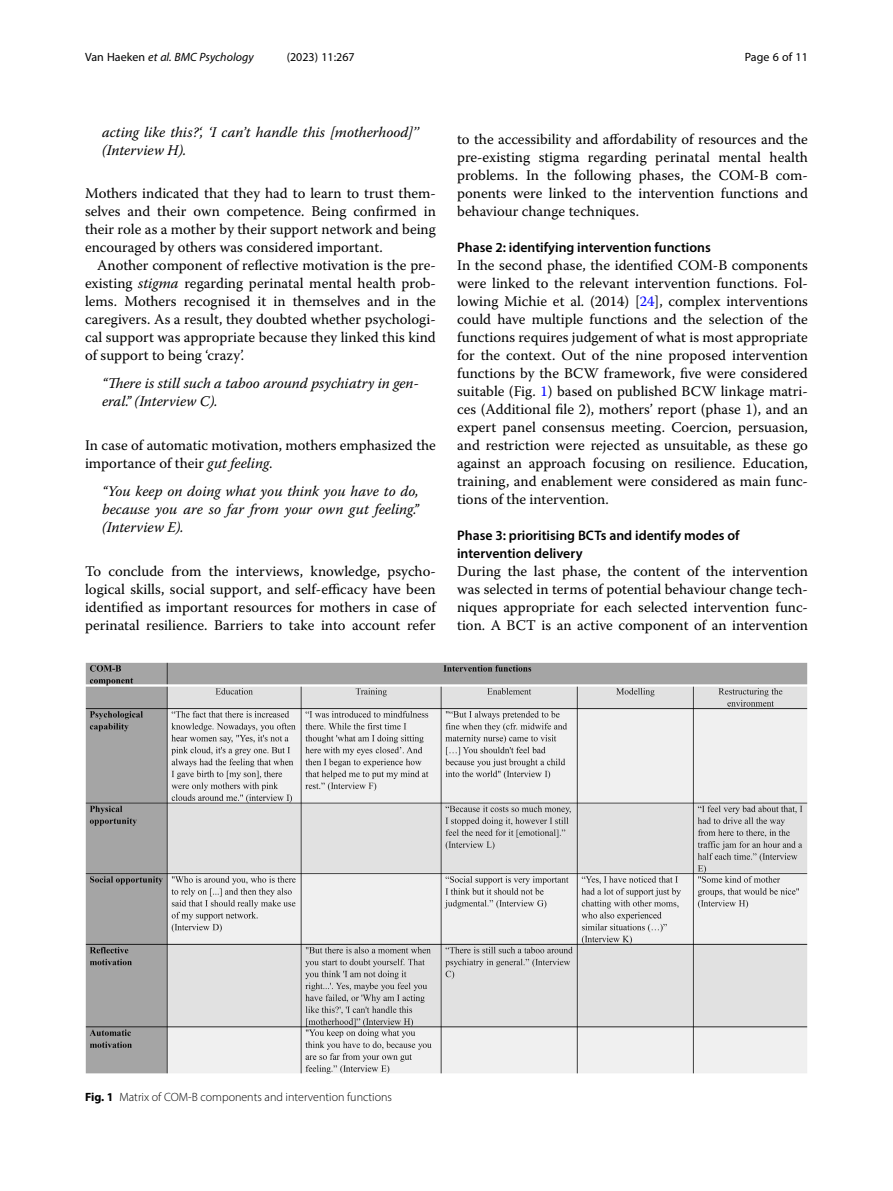
<style>
.page{position:relative;width:893px;height:1191px;background:#fff}
.page>*{position:absolute;margin:0;border:0;box-sizing:border-box;transform-origin:0 0}
.Body_Text{font:14.7px/18px "Warnock Pro";color:#000;text-align:justify}
.Body_Text_Indent{font:14.7px/18px "Warnock Pro";color:#000;text-align:justify}
.Block_Quote{font:italic 14.7px/18px "Warnock Pro";color:#000}
.Head_2{font:600 13.8px/18px "Myriad Pro";color:#000}
.Figure_Caption{font:300 12px "Myriad Pro";color:#000}
.t1{font:italic 12px "Myriad Pro";color:#000}
.t2{font:12px "Myriad Pro";color:#000}
.s1{font-style:normal}
.s2{font-style:italic}
.s3{color:#00f}
.s4{font-weight:700}
</style>
<div class="page">
<img style="left:85px;top:662px;width:723px;height:412px">
<p class="t1" style="left:85px;top:50px;width:170px"><span class="s1">Van Haeken</span> et al. BMC Psychology</p>
<p class="t2" style="left:287px;top:50px;width:70px">(2023) 11:267</p>
<p class="t2" style="left:745px;top:50px;width:65px">Page 6 of 11</p>
<p class="Block_Quote" style="left:102px;top:123px;width:318px">acting like this?‘, ‘I can’t handle this [motherhood]’’ (Interview H).</p>
<p class="Body_Text" style="left:85px;top:184px;width:352px">Mothers indicated that they had to learn to trust them&shy;selves and their own competence. Being confirmed in their role as a mother by their support network and being encouraged by others was considered important.</p>
<p class="Body_Text_Indent" style="left:85px;top:256px;width:352px;text-indent:12px">Another component of reflective motivation is the pre&shy;existing <span class="s2">stigma</span> regarding perinatal mental health prob&shy;lems. Mothers recognised it in themselves and in the caregivers. As a result, they doubted whether psychologi&shy;cal support was appropriate because they linked this kind of support to being ‘crazy’.</p>
<p class="Block_Quote" style="left:102px;top:373px;width:318px">“There is still such a taboo around psychiatry in gen&shy;eral.” (Interview C).</p>
<p class="Body_Text" style="left:85px;top:436px;width:352px">In case of automatic motivation, mothers emphasized the importance of their <span class="s2">gut feeling</span>.</p>
<p class="Block_Quote" style="left:102px;top:481px;width:318px;text-align:justify">“You keep on doing what you think you have to do, because you are so far from your own gut feeling.” (Interview E).</p>
<p class="Body_Text" style="left:85px;top:562px;width:352px">To conclude from the interviews, knowledge, psycho&shy;logical skills, social support, and self-efficacy have been identified as important resources for mothers in case of perinatal resilience. Barriers to take into account refer</p>
<p class="Body_Text" style="left:457px;top:130px;width:352px">to the accessibility and affordability of resources and the pre-existing stigma regarding perinatal mental health problems. In the following phases, the COM-B com&shy;ponents were linked to the intervention functions and behaviour change techniques.</p>
<p class="Head_2" style="left:457px;top:238px;width:255px">Phase 2: identifying intervention functions</p>
<p class="Body_Text" style="left:457px;top:256px;width:352px">In the second phase, the identified COM-B components were linked to the relevant intervention functions. Fol&shy;lowing Michie et al. (2014) [<span class="s3">24</span>], complex interventions could have multiple functions and the selection of the functions requires judgement of what is most appropriate for the context. Out of the nine proposed intervention functions by the BCW framework, five were considered suitable (Fig. <span class="s3">1</span>) based on published BCW linkage matri&shy;ces (Additional file 2), mothers’ report (phase 1), and an expert panel consensus meeting. Coercion, persuasion, and restriction were rejected as unsuitable, as these go against an approach focusing on resilience. Education, training, and enablement were considered as main func&shy;tions of the intervention.</p>
<p class="Head_2" style="left:457px;top:526px;width:284px">Phase 3: prioritising BCTs and identify modes of intervention delivery</p>
<p class="Body_Text" style="left:457px;top:562px;width:352px">During the last phase, the content of the intervention was selected in terms of potential behaviour change tech&shy;niques appropriate for each selected intervention func&shy;tion. A BCT is an active component of an intervention</p>
<p class="Figure_Caption" style="left:85px;top:1089px;width:309px"><span class="s4">Fig. 1</span> Matrix of COM-B components and intervention functions</p>
</div>
